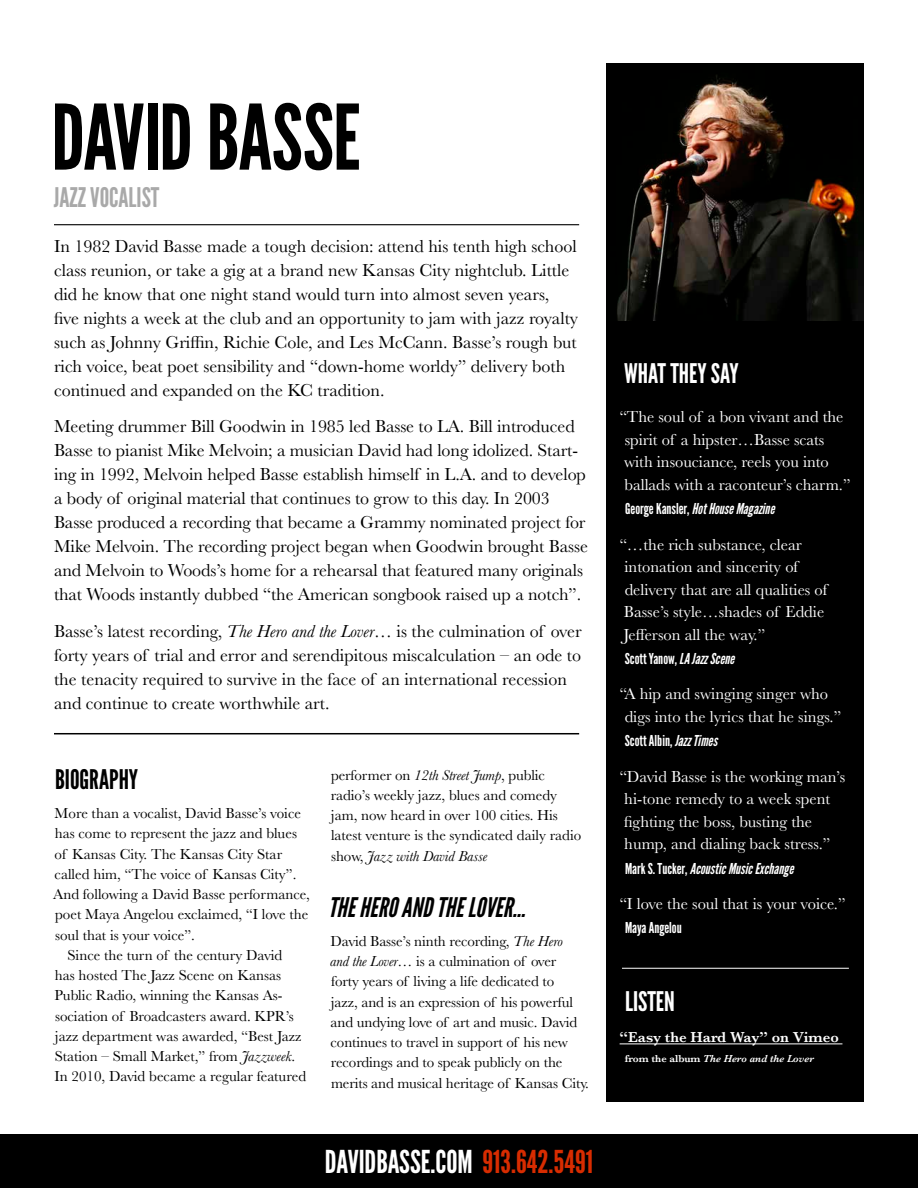
<style>
.page{position:relative;width:918px;height:1188px;background:#fff}
.page>*{position:absolute;margin:0;border:0;box-sizing:border-box;transform-origin:0 0}
.t1{font:90px "League Gothic";letter-spacing:-.005em;color:#000}
.t2{font:31.5px "League Gothic";color:#fff}
.t3{font:italic 27px "League Gothic";color:#000}
.t4{font:27px "League Gothic";color:#fff}
.t5{font:27px "League Gothic";color:#a9a9a9}
.t6{font:27px "League Gothic";color:#000}
.t7{font:18px/24px "Baskerville";letter-spacing:-.005em;color:#000}
.t8{font:16.5px/22.5px "Baskerville";color:#fff}
.t9{font:15px/20.2px "Baskerville";color:#000}
.t10{font:italic 15px "League Gothic";color:#fff}
.t11{font:15px "League Gothic";color:#fff}
.t12{font:600 15px "Baskerville";color:#fff}
.t13{font:italic 600 10.5px "Baskerville";color:#fff}
.s1{font-style:italic}
.s2{color:#d82c00}
.s3{font-style:normal}
</style>
<div class="page">
<div style="left:606px;top:320px;width:258px;height:781px;background:#000"></div>
<hr style="left:620px;top:1044px;width:222px;height:1px;background:#fff">
<div style="left:0;top:1134px;width:918px;height:54px;background:#000"></div>
<img style="left:606px;top:63px;width:258px;height:258px">
<hr style="left:54px;top:733px;width:525px;height:1px;background:#000">
<hr style="left:622px;top:968px;width:227px;height:1px;background:#fff">
<hr style="left:54px;top:224px;width:525px;height:1px;background:#000">
<h1 class="t1" style="left:51px;top:84px;width:311px">DAVID BASSE</h1>
<h3 class="t5" style="left:54px;top:181px;width:107px">JAZZ VOCALIST</h3>
<p class="t7" style="left:54px;top:234px;width:526px">In 1982 David Basse made a tough decision: attend his tenth high school class reunion, or take a gig at a brand new Kansas City nightclub. Little did he know that one night stand would turn into almost seven years, five nights a week at the club and an opportunity to jam with jazz royalty such as Johnny Griffin, Richie Cole, and Les McCann. Basse’s rough but rich voice, beat poet sensibility and “down-home worldy” delivery both continued and expanded on the KC tradition.</p>
<p class="t7" style="left:54px;top:415px;width:535px">Meeting drummer Bill Goodwin in 1985 led Basse to LA. Bill introduced Basse to pianist Mike Melvoin; a musician David had long idolized. Start&shy;ing in 1992, Melvoin helped Basse establish himself in L.A. and to develop a body of original material that continues to grow to this day. In 2003<br>Basse produced a recording that became a Grammy nominated project for Mike Melvoin. The recording project began when Goodwin brought Basse and Melvoin to Woods’s home for a rehearsal that featured many originals that Woods instantly dubbed “the American songbook raised up a notch”.</p>
<p class="t7" style="left:54px;top:620px;width:529px">Basse’s latest recording, <span class="s1">The Hero and the Lover…</span> is the culmination of over forty years of trial and error and serendipitous miscalculation – an ode to the tenacity required to survive in the face of an international recession and continue to create worthwhile art.</p>
<h3 class="t6" style="left:55px;top:764px;width:85px">BIOGRAPHY</h3>
<p class="t9" style="left:55px;top:803px;width:248px">More than a vocalist, David Basse’s voice</p>
<p class="t9" style="left:55px;top:824px;width:244px">has come to represent the jazz and blues</p>
<p class="t9" style="left:55px;top:844px;width:229px">of Kansas City. The Kansas City Star</p>
<p class="t9" style="left:55px;top:864px;width:243px">called him, “The voice of Kansas City”.</p>
<p class="t9" style="left:53px;top:884px;width:258px">And following a David Basse performance,</p>
<p class="t9" style="left:55px;top:905px;width:255px">poet Maya Angelou exclaimed, “I love the</p>
<p class="t9" style="left:55px;top:925px;width:141px">soul that is your voice”.</p>
<p class="t9" style="left:68px;top:945px;width:216px">Since the turn of the century David</p>
<p class="t9" style="left:55px;top:965px;width:228px">has hosted The Jazz Scene on Kansas</p>
<p class="t9" style="left:54px;top:986px;width:230px">Public Radio, winning the Kansas As-</p>
<p class="t9" style="left:55px;top:1006px;width:240px">sociation of Broadcasters award. KPR’s</p>
<p class="t9" style="left:55px;top:1026px;width:248px">jazz department was awarded, “Best Jazz</p>
<p class="t9" style="left:55px;top:1046px;width:242px">Station – Small Market,” from <span class="s1">Jazzweek</span>.</p>
<p class="t9" style="left:55px;top:1067px;width:253px">In 2010, David became a regular featured</p>
<p class="t9" style="left:331px;top:765px;width:252px">performer on <span class="s1">12th Street Jump</span>, public radio’s weekly jazz, blues and comedy jam, now heard in over 100 cities. His latest venture is the syndicated daily radio show, <span class="s1">Jazz with David Basse</span></p>
<h3 class="t3" style="left:328px;top:891px;width:199px">The Hero and the Lover…</h3>
<p class="t9" style="left:330px;top:931px;width:260px">David Basse’s ninth recording, <span class="s1">The Hero<br>and the Lover…</span> is a culmination of over<br>forty years of living a life dedicated to<br>jazz, and is an expression of his powerful and undying love of art and music. David continues to travel in support of his new recordings and to speak publicly on the merits and musical heritage of Kansas City.</p>
<h2 class="t2" style="left:325px;top:1143px;width:270px">DAVIDBASSE.COM <span class="s2">913.642.5491</span></h2>
<h3 class="t4" style="left:624px;top:357px;width:116px">WHAT THEY SAY</h3>
<p class="t8" style="left:619px;top:406px;width:233px">“The soul of a bon vivant and the spirit of a hipster…Basse scats with insouciance, reels you into ballads with a raconteur’s charm.”</p>
<p class="t10" style="left:625px;top:500px;width:151px"><span class="s3">GEORGE KANSLER,</span> Hot House Magazine</p>
<p class="t8" style="left:619px;top:533px;width:209px">“…the rich substance, clear intonation and sincerity of delivery that are all qualities of<br>Basse’s style…shades of Eddie<br>Jefferson all the way.”</p>
<p class="t11" style="left:625px;top:650px;width:111px">SCOTT YANOW, <span class="s1">LA Jazz Scene</span></p>
<p class="t8" style="left:625px;top:683px;width:218px;text-indent:-5px">“A hip and swinging singer who digs into the lyrics that he sings.”</p>
<p class="t11" style="left:625px;top:732px;width:94px">SCOTT ALBIN, <span class="s1">Jazz Times</span></p>
<p class="t8" style="left:619px;top:765px;width:227px">“David Basse is the working man’s hi-tone remedy to a week spent fighting the boss, busting the hump, and dialing back stress.”</p>
<p class="t10" style="left:625px;top:859px;width:170px"><span class="s3">MARK S. TUCKER,</span> Acoustic Music Exchange</p>
<p class="t8" style="left:619px;top:893px;width:228px">“I love the soul that is your voice.”</p>
<p class="t11" style="left:625px;top:919px;width:58px">MAYA ANGELOU</p>
<h3 class="t4" style="left:625px;top:985px;width:51px">LISTEN</h3>
<p class="t12" style="left:620px;top:1027px;width:221px">“Easy the Hard Way” on Vimeo</p>
<p class="t13" style="left:625px;top:1051px;width:191px"><span class="s3">from the album</span> The Hero and the Lover</p>
</div>
